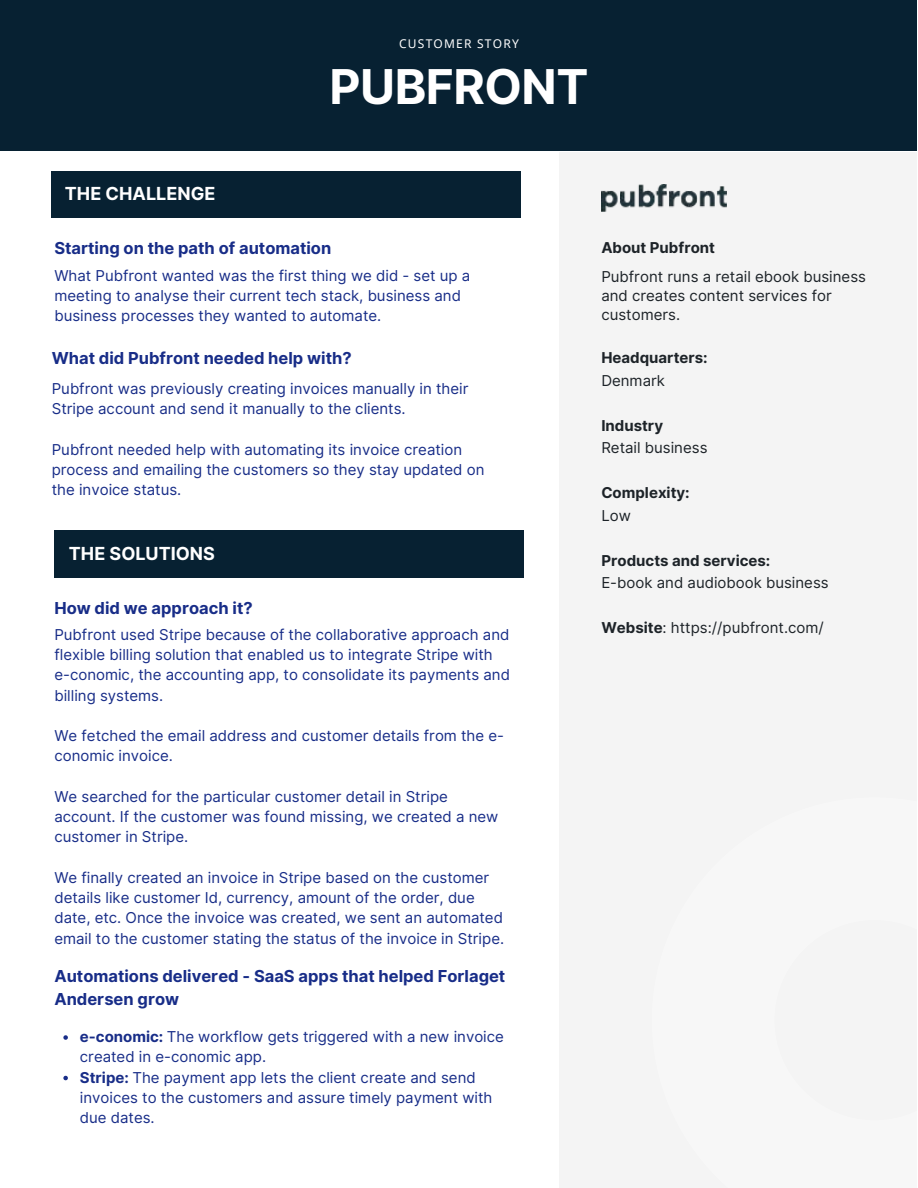
<style>
.page{position:relative;width:918px;height:1188px;background:#fff}
.page>*{position:absolute;margin:0;border:0;box-sizing:border-box;transform-origin:0 0}
.t1{font:700 48px "Inter";letter-spacing:-.01em;color:#fff}
.t2{font:700 18px "Inter";color:#fff}
.t3{font:700 16.5px/22.5px "Inter";color:#182d88}
.t4{font:15px/20.2px "Inter";color:#182d88}
.t5{font:15px/19.2px "Inter";color:#1d2328}
.t6{font:700 15px "Inter";color:#1d2328}
.t7{font:12px "Noto Sans";letter-spacing:.1em;color:#fff}
.s1{font-weight:700}
</style>
<div class="page">
<div style="left:0;top:0;width:917px;height:151px;background:#072132"></div>
<div style="left:559px;top:152px;width:357px;height:1036px;background:#f4f4f4"></div>
<div style="left:652px;top:797px;width:266px;height:391px;background:#f7f7f7"></div>
<div style="left:54px;top:531px;width:469px;height:46px;background:#072132"></div>
<div style="left:52px;top:172px;width:469px;height:46px;background:#072132"></div>
<img style="left:601px;top:184px;width:125px;height:28px">
<svg style="left:63px;top:1035px;width:5px;height:5px"></svg>
<svg style="left:63px;top:1076px;width:5px;height:4px"></svg>
<p class="t7" style="left:399px;top:36px;width:121px">CUSTOMER STORY</p>
<h1 class="t1" style="left:330px;top:58px;width:260px">PUBFRONT</h1>
<p class="t2" style="left:65px;top:183px;width:152px">THE CHALLENGE</p>
<p class="t3" style="left:54px;top:236px;width:278px">Starting on the path of automation</p>
<p class="t4" style="left:54px;top:265px;width:417px">What Pubfront wanted was the first thing we did - set up a meeting to analyse their current tech stack, business and business processes they wanted to automate.</p>
<p class="t3" style="left:52px;top:347px;width:301px">What did Pubfront needed help with?</p>
<p class="t4" style="left:52px;top:378px;width:418px">Pubfront was previously creating invoices manually in their<br>Stripe account and send it manually to the clients.</p>
<p class="t4" style="left:52px;top:439px;width:434px">Pubfront needed help with automating its invoice creation process and emailing the customers so they stay updated on the invoice status.</p>
<p class="t2" style="left:69px;top:542px;width:148px">THE SOLUTIONS</p>
<p class="t3" style="left:54px;top:597px;width:200px">How did we approach it?</p>
<p class="t4" style="left:54px;top:624px;width:457px">Pubfront used Stripe because of the collaborative approach and flexible billing solution that enabled us to integrate Stripe with e-conomic, the accounting app, to consolidate its payments and billing systems.</p>
<p class="t4" style="left:54px;top:726px;width:451px">We fetched the email address and customer details from the e&shy;conomic invoice.</p>
<p class="t4" style="left:54px;top:786px;width:446px">We searched for the particular customer detail in Stripe account. If the customer was found missing, we created a new customer in Stripe.</p>
<p class="t4" style="left:54px;top:867px;width:451px">We finally created an invoice in Stripe based on the customer details like customer Id, currency, amount of the order, due date, etc. Once the invoice was created, we sent an automated email to the customer stating the status of the invoice in Stripe.</p>
<p class="t3" style="left:54px;top:965px;width:452px">Automations delivered - SaaS apps that helped Forlaget<br>Andersen grow</p>
<p class="t4" style="left:80px;top:1026px;width:426px"><span class="s1">e-conomic:</span> The workflow gets triggered with a new invoice created in e-conomic app.<br><span class="s1">Stripe:</span> The payment app lets the client create and send invoices to the customers and assure timely payment with due dates.</p>
<p class="t6" style="left:601px;top:238px;width:115px">About Pubfront</p>
<p class="t5" style="left:601px;top:267px;width:266px">Pubfront runs a retail ebook business and creates content services for customers.</p>
<p class="t6" style="left:601px;top:349px;width:108px">Headquarters:</p>
<p class="t5" style="left:601px;top:371px;width:65px">Denmark</p>
<p class="t6" style="left:601px;top:417px;width:63px">Industry</p>
<p class="t5" style="left:601px;top:438px;width:108px">Retail business</p>
<p class="t6" style="left:601px;top:484px;width:90px">Complexity:</p>
<p class="t5" style="left:601px;top:506px;width:31px">Low</p>
<p class="t6" style="left:601px;top:552px;width:171px">Products and services:</p>
<p class="t5" style="left:601px;top:573px;width:229px">E-book and audiobook business</p>
<p class="t5" style="left:601px;top:618px;width:224px"><span class="s1">Website</span>: https://pubfront.com/</p>
</div>
